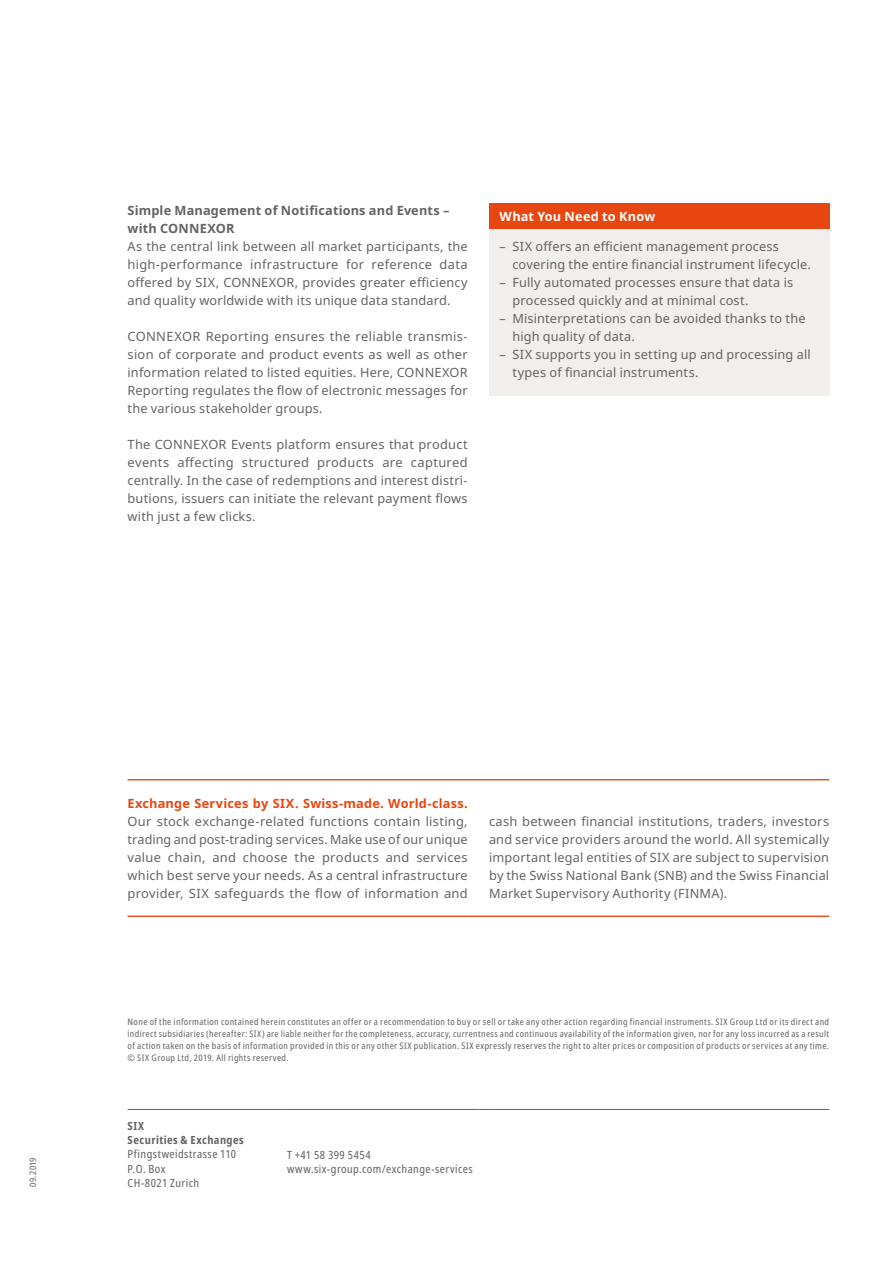
<style>
.page{position:relative;width:893px;height:1263px;background:#fff}
.page>*{position:absolute;margin:0;border:0;box-sizing:border-box;transform-origin:0 0}
.t1{font:12.75px/18px "Noto Sans";letter-spacing:.015em;color:#646363;text-align:justify}
.t2{font:700 12.75px/18px "Noto Sans";letter-spacing:.015em;color:#646363}
.t3{font:700 12.75px "Noto Sans";letter-spacing:.015em;color:#e84610}
.t4{font:700 12.75px "Noto Sans";letter-spacing:.01em;color:#fff}
.t5{font:condensed 11.25px/14.2px "Noto Sans";letter-spacing:.04em;color:#646363}
.t6{font:700 condensed 11.25px/14.2px "Noto Sans";letter-spacing:.04em;color:#646363}
.t7{font:condensed 9px/12px "Noto Sans";letter-spacing:.045em;color:#646363;text-align:justify}
</style>
<div class="page">
<div style="left:489px;top:203px;width:340px;height:26px;background:#e84610"></div>
<div style="left:489px;top:229px;width:340px;height:166px;background:#f1efed"></div>
<hr style="left:128px;top:1109px;width:159px;height:1px;background:#646363">
<hr style="left:287px;top:1109px;width:191px;height:1px;background:#646363">
<hr style="left:489px;top:1109px;width:340px;height:1px;background:#646363">
<hr style="left:128px;top:915px;width:340px;height:2px;background:#e84610">
<hr style="left:468px;top:915px;width:21px;height:2px;background:#e84610">
<hr style="left:489px;top:915px;width:340px;height:2px;background:#e84610">
<hr style="left:128px;top:779px;width:340px;height:1px;background:#e84610">
<svg style="left:468px;top:779px;width:21px;height:1px"></svg>
<hr style="left:489px;top:779px;width:340px;height:1px;background:#e84610">
<p class="t2" style="left:128px;top:202px;width:323px">Simple Management of Notifications and Events – with CONNEXOR</p>
<p class="t1" style="left:128px;top:238px;width:342px">As the central link between all market participants, the high-performance infrastructure for reference data offered by SIX, CONNEXOR, provides greater efficiency and quality worldwide with its unique data standard.</p>
<p class="t1" style="left:128px;top:328px;width:342px">CONNEXOR Reporting ensures the reliable transmis&shy;sion of corporate and product events as well as other information related to listed equities. Here, CONNEXOR Reporting regulates the flow of electronic messages for the various stakeholder groups.</p>
<p class="t1" style="left:128px;top:436px;width:342px">The CONNEXOR Events platform ensures that product events affecting structured products are captured centrally. In the case of redemptions and interest distri&shy;butions, issuers can initiate the relevant payment flows with just a few clicks.</p>
<p class="t4" style="left:500px;top:208px;width:157px">What You Need to Know</p>
<p class="t1" style="left:512px;top:238px;width:300px;text-indent:-13px">– SIX offers an efficient management process covering the entire financial instrument lifecycle.</p>
<p class="t1" style="left:512px;top:274px;width:282px;text-indent:-13px">– Fully automated processes ensure that data is processed quickly and at minimal cost.</p>
<p class="t1" style="left:512px;top:310px;width:295px;text-indent:-13px">– Misinterpretations can be avoided thanks to the high quality of data.</p>
<p class="t1" style="left:512px;top:346px;width:300px;text-indent:-13px">– SIX supports you in setting up and processing all types of financial instruments.</p>
<p class="t7" style="left:27px;top:1187px;width:31px;rotate:-90deg">09.2019</p>
<p class="t3" style="left:128px;top:795px;width:342px">Exchange Services by SIX. Swiss-made. World-class.</p>
<p class="t1" style="left:128px;top:813px;width:342px">Our stock exchange-related functions contain listing, trading and post-trading services. Make use of our unique value chain, and choose the products and services which best serve your needs. As a central infrastructure provider, SIX safeguards the flow of information and</p>
<p class="t1" style="left:489px;top:813px;width:342px">cash between financial institutions, traders, investors and service providers around the world. All systemically important legal entities of SIX are subject to supervision by the Swiss National Bank (SNB) and the Swiss Financial Market Supervisory Authority (FINMA).</p>
<p class="t7" style="left:128px;top:1016px;width:703px">None of the information contained herein constitutes an offer or a recommendation to buy or sell or take any other action regarding financial instruments. SIX Group Ltd or its direct and indirect subsidiaries (hereafter: SIX) are liable neither for the completeness, accuracy, currentness and continuous availability of the information given, nor for any loss incurred as a result of action taken on the basis of information provided in this or any other SIX publication. SIX expressly reserves the right to alter prices or composition of products or services at any time. © SIX Group Ltd, 2019. All rights reserved.</p>
<p class="t6" style="left:128px;top:1119px;width:118px">SIX<br>Securities &amp; Exchanges</p>
<p class="t5" style="left:128px;top:1147px;width:110px">Pfingstweidstrasse 110<br>P.O. Box<br>CH-8021 Zurich</p>
<p class="t5" style="left:287px;top:1147px;width:187px">T +41 58 399 5454 www.six-group.com/exchange-services</p>
</div>
